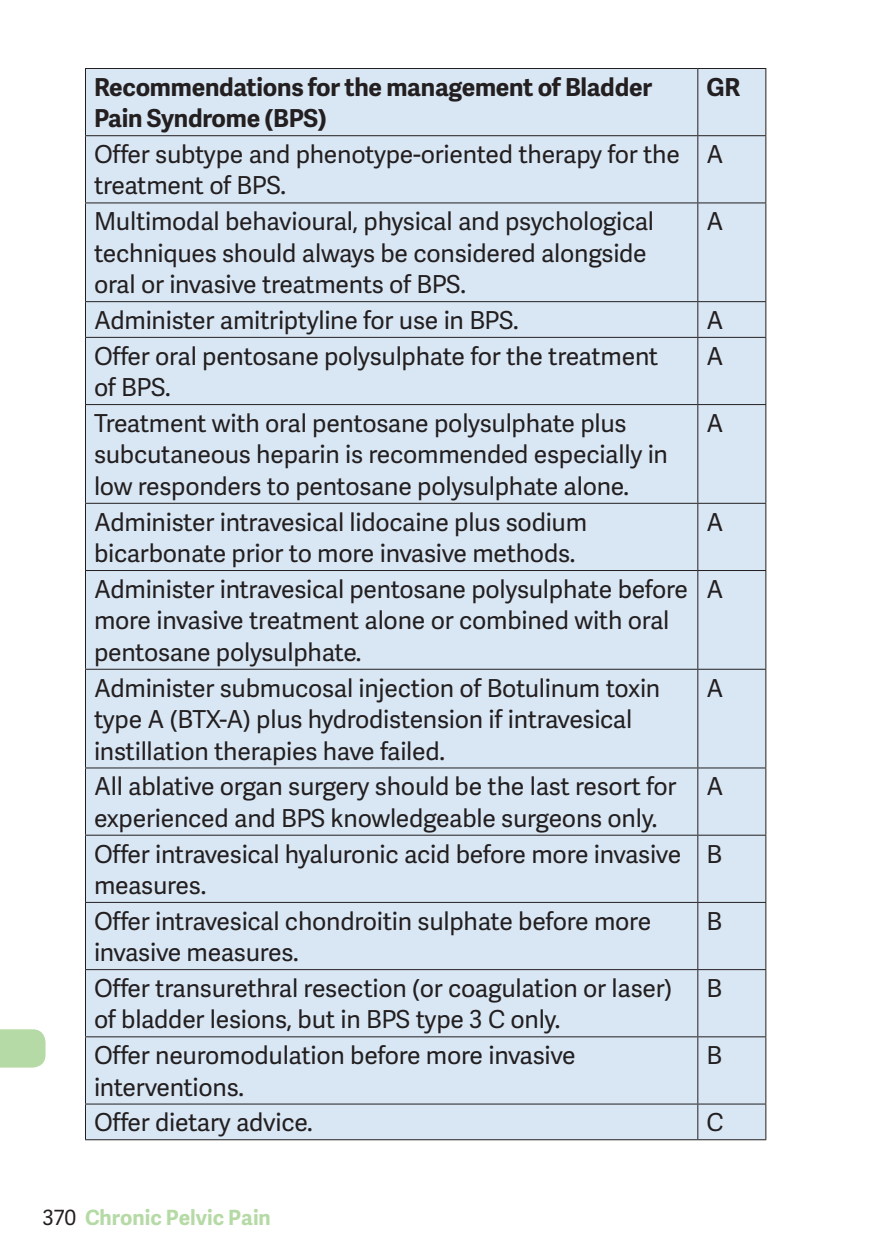
<style>
.page{position:relative;width:893px;height:1259px;background:#fff}
.page>*{position:absolute;margin:0;border:0;box-sizing:border-box;transform-origin:0 0}
.t1{font:24.6px/31.5px "Adelle Sans";letter-spacing:-.01em;color:#231f20}
.t2{font:700 24.6px/31.5px "Adelle Sans";letter-spacing:-.01em;color:#231f20}
.t3{font:700 21px "Adelle Sans";color:#b5daa5}
.s1{font-weight:400;color:#231f20}
</style>
<div class="page">
<svg style="left:0;top:1029px;width:46px;height:38px;background:#b8dba9"></svg>
<div style="left:86px;top:69px;width:679px;height:1070px;background:#d9e7f4"></div>
<hr style="left:697px;top:69px;width:1px;height:66px;background:#231f20">
<hr style="left:85px;top:135px;width:613px;height:1px;background:#231f20">
<hr style="left:698px;top:135px;width:68px;height:1px;background:#231f20">
<hr style="left:697px;top:136px;width:1px;height:66px;background:#231f20">
<hr style="left:85px;top:202px;width:613px;height:1px;background:#231f20">
<hr style="left:698px;top:202px;width:68px;height:1px;background:#231f20">
<hr style="left:697px;top:203px;width:1px;height:98px;background:#231f20">
<hr style="left:85px;top:301px;width:613px;height:1px;background:#231f20">
<hr style="left:698px;top:301px;width:68px;height:1px;background:#231f20">
<hr style="left:697px;top:302px;width:1px;height:35px;background:#231f20">
<hr style="left:85px;top:337px;width:613px;height:1px;background:#231f20">
<hr style="left:698px;top:337px;width:68px;height:1px;background:#231f20">
<hr style="left:697px;top:338px;width:1px;height:66px;background:#231f20">
<hr style="left:85px;top:404px;width:613px;height:1px;background:#231f20">
<hr style="left:698px;top:404px;width:68px;height:1px;background:#231f20">
<hr style="left:697px;top:405px;width:1px;height:98px;background:#231f20">
<hr style="left:85px;top:503px;width:613px;height:1px;background:#231f20">
<hr style="left:698px;top:503px;width:68px;height:1px;background:#231f20">
<hr style="left:697px;top:504px;width:1px;height:66px;background:#231f20">
<hr style="left:85px;top:570px;width:613px;height:1px;background:#231f20">
<hr style="left:698px;top:570px;width:68px;height:1px;background:#231f20">
<hr style="left:697px;top:571px;width:1px;height:98px;background:#231f20">
<hr style="left:85px;top:669px;width:613px;height:1px;background:#231f20">
<hr style="left:698px;top:669px;width:68px;height:1px;background:#231f20">
<hr style="left:697px;top:669px;width:1px;height:98px;background:#231f20">
<hr style="left:697px;top:835px;width:1px;height:67px;background:#231f20">
<hr style="left:85px;top:902px;width:613px;height:1px;background:#231f20">
<hr style="left:698px;top:902px;width:68px;height:1px;background:#231f20">
<hr style="left:697px;top:903px;width:1px;height:66px;background:#231f20">
<hr style="left:85px;top:969px;width:613px;height:1px;background:#231f20">
<hr style="left:698px;top:969px;width:68px;height:1px;background:#231f20">
<hr style="left:697px;top:970px;width:1px;height:66px;background:#231f20">
<hr style="left:85px;top:1036px;width:613px;height:1px;background:#231f20">
<hr style="left:698px;top:1036px;width:68px;height:1px;background:#231f20">
<hr style="left:697px;top:1037px;width:1px;height:66px;background:#231f20">
<hr style="left:85px;top:1103px;width:613px;height:1px;background:#231f20">
<hr style="left:698px;top:1103px;width:68px;height:1px;background:#231f20">
<hr style="left:697px;top:1104px;width:1px;height:35px;background:#231f20">
<hr style="left:85px;top:1139px;width:613px;height:1px;background:#231f20">
<hr style="left:698px;top:1139px;width:68px;height:1px;background:#231f20">
<hr style="left:85px;top:68px;width:613px;height:1px;background:#231f20">
<hr style="left:85px;top:69px;width:1px;height:66px;background:#231f20">
<hr style="left:698px;top:68px;width:68px;height:1px;background:#231f20">
<hr style="left:765px;top:69px;width:1px;height:66px;background:#231f20">
<hr style="left:85px;top:136px;width:1px;height:66px;background:#231f20">
<hr style="left:765px;top:136px;width:1px;height:66px;background:#231f20">
<hr style="left:85px;top:203px;width:1px;height:98px;background:#231f20">
<hr style="left:765px;top:203px;width:1px;height:98px;background:#231f20">
<hr style="left:85px;top:302px;width:1px;height:35px;background:#231f20">
<hr style="left:765px;top:302px;width:1px;height:35px;background:#231f20">
<hr style="left:85px;top:338px;width:1px;height:66px;background:#231f20">
<hr style="left:765px;top:338px;width:1px;height:66px;background:#231f20">
<hr style="left:85px;top:405px;width:1px;height:98px;background:#231f20">
<hr style="left:765px;top:405px;width:1px;height:98px;background:#231f20">
<hr style="left:85px;top:504px;width:1px;height:66px;background:#231f20">
<hr style="left:765px;top:504px;width:1px;height:66px;background:#231f20">
<hr style="left:85px;top:571px;width:1px;height:98px;background:#231f20">
<hr style="left:765px;top:571px;width:1px;height:98px;background:#231f20">
<hr style="left:85px;top:669px;width:1px;height:98px;background:#231f20">
<hr style="left:765px;top:669px;width:1px;height:98px;background:#231f20">
<hr style="left:85px;top:835px;width:1px;height:67px;background:#231f20">
<hr style="left:765px;top:835px;width:1px;height:67px;background:#231f20">
<hr style="left:85px;top:903px;width:1px;height:66px;background:#231f20">
<hr style="left:765px;top:903px;width:1px;height:66px;background:#231f20">
<hr style="left:85px;top:970px;width:1px;height:66px;background:#231f20">
<hr style="left:765px;top:970px;width:1px;height:66px;background:#231f20">
<hr style="left:85px;top:1037px;width:1px;height:66px;background:#231f20">
<hr style="left:765px;top:1037px;width:1px;height:66px;background:#231f20">
<hr style="left:85px;top:1104px;width:1px;height:35px;background:#231f20">
<hr style="left:765px;top:1104px;width:1px;height:35px;background:#231f20">
<hr style="left:85px;top:767px;width:613px;height:1px;background:#231f20">
<hr style="left:85px;top:768px;width:1px;height:66px;background:#231f20">
<hr style="left:85px;top:834px;width:613px;height:1px;background:#231f20">
<hr style="left:698px;top:767px;width:68px;height:1px;background:#231f20">
<hr style="left:697px;top:768px;width:1px;height:66px;background:#231f20">
<hr style="left:765px;top:768px;width:1px;height:66px;background:#231f20">
<hr style="left:698px;top:834px;width:68px;height:1px;background:#231f20">
<p class="t2" style="left:94px;top:70px;width:560px">Recommendations for the management of Bladder<br>Pain Syndrome (BPS)</p>
<p class="t2" style="left:706px;top:70px;width:35px">GR</p>
<p class="t1" style="left:94px;top:138px;width:587px">Offer subtype and phenotype-oriented therapy for the treatment of BPS.</p>
<p class="t1" style="left:706px;top:138px;width:19px">A</p>
<p class="t1" style="left:94px;top:205px;width:562px">Multimodal behavioural, physical and psychological techniques should always be considered alongside oral or invasive treatments of BPS.</p>
<p class="t1" style="left:706px;top:205px;width:19px">A</p>
<p class="t1" style="left:94px;top:304px;width:426px">Administer amitriptyline for use in BPS.</p>
<p class="t1" style="left:706px;top:304px;width:19px">A</p>
<p class="t1" style="left:94px;top:339px;width:566px">Offer oral pentosane polysulphate for the treatment of BPS.</p>
<p class="t1" style="left:706px;top:339px;width:19px">A</p>
<p class="t1" style="left:94px;top:406px;width:575px">Treatment with oral pentosane polysulphate plus subcutaneous heparin is recommended especially in low responders to pentosane polysulphate alone.</p>
<p class="t1" style="left:706px;top:406px;width:19px">A</p>
<p class="t1" style="left:94px;top:505px;width:495px">Administer intravesical lidocaine plus sodium bicarbonate prior to more invasive methods.</p>
<p class="t1" style="left:706px;top:505px;width:19px">A</p>
<p class="t1" style="left:94px;top:572px;width:596px">Administer intravesical pentosane polysulphate before more invasive treatment alone or combined with oral pentosane polysulphate.</p>
<p class="t1" style="left:706px;top:572px;width:19px">A</p>
<p class="t1" style="left:94px;top:671px;width:568px">Administer submucosal injection of Botulinum toxin type A (BTX-A) plus hydrodistension if intravesical instillation therapies have failed.</p>
<p class="t1" style="left:706px;top:671px;width:19px">A</p>
<p class="t1" style="left:94px;top:770px;width:584px">All ablative organ surgery should be the last resort for experienced and BPS knowledgeable surgeons only.</p>
<p class="t1" style="left:706px;top:770px;width:19px">A</p>
<p class="t1" style="left:94px;top:837px;width:589px">Offer intravesical hyaluronic acid before more invasive measures.</p>
<p class="t1" style="left:706px;top:837px;width:17px">B</p>
<p class="t1" style="left:94px;top:904px;width:559px">Offer intravesical chondroitin sulphate before more invasive measures.</p>
<p class="t1" style="left:706px;top:904px;width:17px">B</p>
<p class="t1" style="left:94px;top:971px;width:580px">Offer transurethral resection (or coagulation or laser) of bladder lesions, but in BPS type 3 C only.</p>
<p class="t1" style="left:706px;top:971px;width:17px">B</p>
<p class="t1" style="left:94px;top:1039px;width:483px">Offer neuromodulation before more invasive interventions.</p>
<p class="t1" style="left:706px;top:1039px;width:17px">B</p>
<p class="t1" style="left:94px;top:1106px;width:220px">Offer dietary advice.</p>
<p class="t1" style="left:706px;top:1106px;width:19px">C</p>
<p class="t3" style="left:43px;top:1202px;width:230px"><span class="s1">370</span> Chronic Pelvic Pain</p>
</div>
